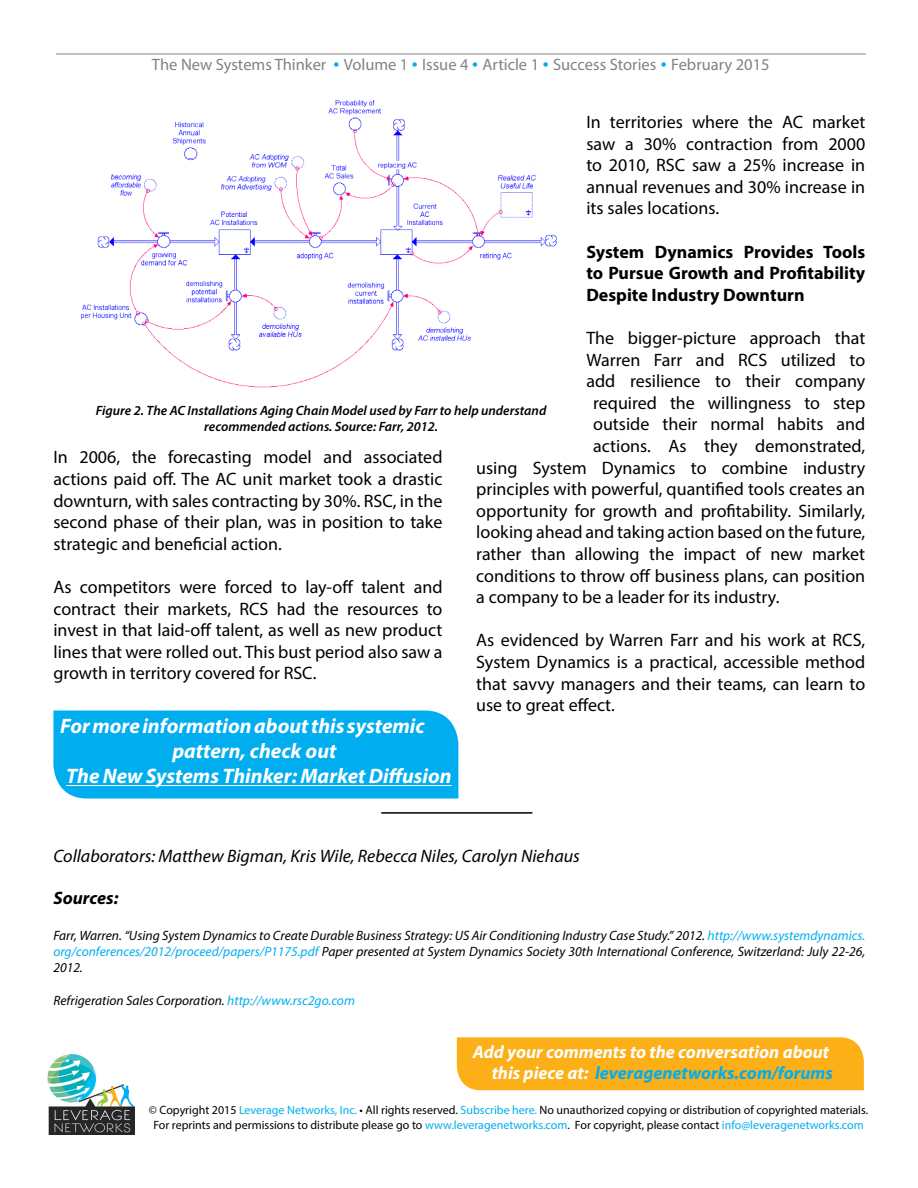
<style>
.page{position:relative;width:918px;height:1188px;background:#fff}
.page>*{position:absolute;margin:0;border:0;box-sizing:border-box;transform-origin:0 0}
.t1{font:italic 700 21px "Myriad Pro";color:#fff}
.t2{font:18px/21.6px "Myriad Pro";color:#000;text-align:justify}
.t3{font:700 18px/21.6px "Myriad Pro";color:#000;text-align:justify}
.t4{font:italic 700 18px/21.6px "Myriad Pro";color:#fff;text-align:right}
.t5{font:italic 18px "Myriad Pro";color:#000}
.t6{font:italic 700 18px "Myriad Pro";color:#000}
.t7{font:16.5px "Myriad Pro";color:#808285}
.t8{font:italic 13.5px/16.2px "Myriad Pro";color:#000;text-align:justify}
.t9{font:italic 600 13.5px/16.2px "Myriad Pro";color:#000;text-align:center}
.t10{font:12px/14.4px "Myriad Pro";color:#000;text-align:center}
.s1{font-size:21px;color:#00aeef}
.s2{color:#00aeef}
</style>
<div class="page">
<img style="left:47px;top:1054px;width:87px;height:80px">
<hr style="left:56px;top:54px;width:810px;height:1px;background:#808285">
<img style="left:81px;top:100px;width:476px;height:288px">
<div style="left:457px;top:1037px;width:407px;height:53px;background:#fcaf17"></div>
<hr style="left:381px;top:812px;width:151px;height:2px;background:#000">
<div style="left:53px;top:711px;width:405px;height:88px;background:#00aeef"></div>
<hr style="left:66px;top:785px;width:386px;height:1px;background:#fff">
<p class="t7" style="left:152px;top:54px;width:619px">The New Systems Thinker <span class="s1">•</span> Volume 1 <span class="s1">•</span> Issue 4 <span class="s1">•</span> Article 1 <span class="s1">•</span> Success Stories <span class="s1">•</span> February 2015</p>
<p class="t2" style="left:586px;top:111px;width:280px">In territories where the AC market saw a 30% contraction from 2000 to 2010, RSC saw a 25% increase in annual revenues and 30% increase in its sales locations.</p>
<p class="t3" style="left:586px;top:240px;width:280px">System Dynamics Provides Tools to Pursue Growth and Profitability Despite Industry Downturn</p>
<p class="t2" style="left:586px;top:327px;width:280px">The bigger-picture approach that</p>
<p class="t2" style="left:586px;top:348px;width:280px">Warren Farr and RCS utilized to</p>
<p class="t2" style="left:586px;top:370px;width:280px">add resilience to their company</p>
<p class="t2" style="left:593px;top:392px;width:274px">required the willingness to step</p>
<p class="t2" style="left:593px;top:413px;width:274px">outside their normal habits and</p>
<p class="t2" style="left:593px;top:435px;width:274px">actions. As they demonstrated,</p>
<p class="t2" style="left:476px;top:456px;width:391px">using System Dynamics to combine industry</p>
<p class="t2" style="left:476px;top:478px;width:391px">principles with powerful, quantified tools creates an</p>
<p class="t2" style="left:476px;top:500px;width:391px">opportunity for growth and profitability. Similarly,</p>
<p class="t2" style="left:476px;top:521px;width:391px">looking ahead and taking action based on the future,</p>
<p class="t2" style="left:476px;top:543px;width:391px">rather than allowing the impact of new market</p>
<p class="t2" style="left:476px;top:564px;width:391px">conditions to throw off business plans, can position</p>
<p class="t2" style="left:476px;top:586px;width:305px">a company to be a leader for its industry.</p>
<p class="t2" style="left:476px;top:629px;width:391px">As evidenced by Warren Farr and his work at RCS, System Dynamics is a practical, accessible method that savvy managers and their teams, can learn to use to great effect.</p>
<p class="t9" style="left:96px;top:402px;width:452px">Figure 2. The AC Installations Aging Chain Model used by Farr to help understand recommended actions. Source: Farr, 2012.</p>
<p class="t2" style="left:53px;top:446px;width:391px">In 2006, the forecasting model and associated actions paid off. The AC unit market took a drastic downturn, with sales contracting by 30%. RSC, in the second phase of their plan, was in position to take strategic and beneficial action.</p>
<p class="t2" style="left:53px;top:576px;width:391px">As competitors were forced to lay-off talent and contract their markets, RCS had the resources to invest in that laid-off talent, as well as new product lines that were rolled out. This bust period also saw a growth in territory covered for RSC.</p>
<p class="t1" style="left:60px;top:712px;width:366px">For more information about this systemic</p>
<p class="t1" style="left:172px;top:737px;width:165px">pattern, check out</p>
<p class="t1" style="left:66px;top:763px;width:387px">The New Systems Thinker: Market Diffusion</p>
<p class="t5" style="left:53px;top:845px;width:528px">Collaborators: Matthew Bigman, Kris Wile, Rebecca Niles, Carolyn Niehaus</p>
<p class="t6" style="left:53px;top:886px;width:66px">Sources:</p>
<p class="t8" style="left:53px;top:927px;width:813px">Farr, Warren. “Using System Dynamics to Create Durable Business Strategy: US Air Conditioning Industry Case Study.” 2012. <span class="s2">http://www.systemdynamics. org/conferences/2012/proceed/papers/P1175.pdf</span> Paper presented at System Dynamics Society 30th International Conference, Switzerland: July 22-26, 2012.</p>
<p class="t8" style="left:53px;top:992px;width:303px">Refrigeration Sales Corporation. <span class="s2">http://www.rsc2go.com</span></p>
<p class="t4" style="left:473px;top:1040px;width:362px">Add your comments to the conversation about this piece at: <span class="s2">leveragenetworks.com/forums</span></p>
<p class="t10" style="left:149px;top:1103px;width:721px">© Copyright 2015 <span class="s2">Leverage Networks, Inc.</span> • All rights reserved. <span class="s2">Subscribe here.</span> No unauthorized copying or distribution of copyrighted materials.<br>For reprints and permissions to distribute please go to <span class="s2">www.leveragenetworks.com</span>. For copyright, please contact <span class="s2">info@leveragenetworks.com</span></p>
</div>
